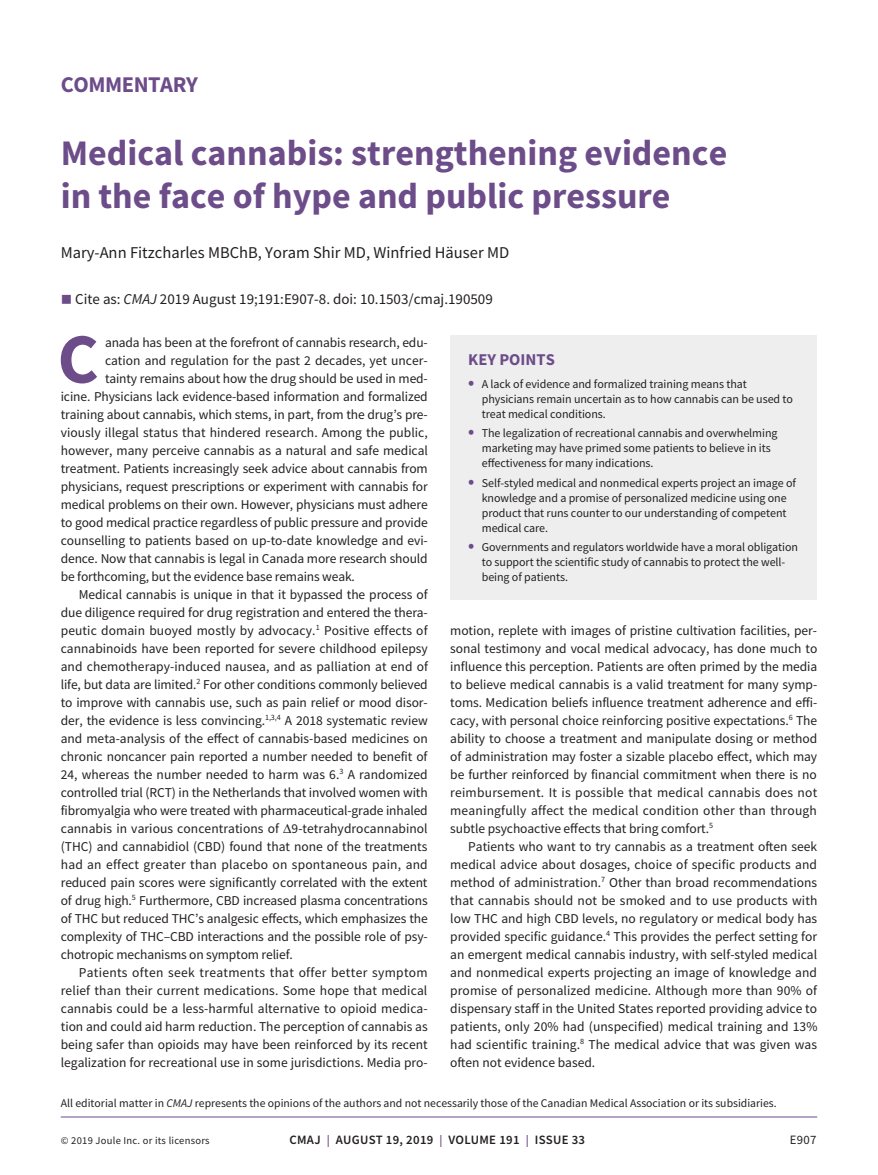
<style>
.page{position:relative;width:878px;height:1175px;background:#fff}
.page>*{position:absolute;margin:0;border:0;box-sizing:border-box;transform-origin:0 0}
.t1{font:700 70.65px "Source Sans Pro";color:#6d4c8a}
.t2{font:700 36px/43.2px "Source Sans Pro";color:#6d4c8a}
.t3{font:700 22.5px "Source Sans Pro";letter-spacing:-.02em;color:#6d4c8a}
.t4{font:16.5px "Source Sans Pro";color:#231f20}
.t5{font:700 16.5px "Source Sans Pro";color:#6d4c8a}
.t6{font:15px "Source Sans Pro";color:#231f20}
.t7{font:13.5px/18px "Source Sans Pro";letter-spacing:-.005em;color:#231f20;text-align:justify}
.t8{font:13.5px "Source Sans Pro";letter-spacing:.015em;color:#231f20}
.t9{font:13.5px "Source Sans Pro";letter-spacing:.025em;color:#231f20}
.t10{font:600 12.75px "Source Sans Pro";letter-spacing:.025em;color:#231f20}
.t11{font:12.75px "Source Sans Pro";color:#231f20}
.t12{font:12px/15px "Source Sans Pro";letter-spacing:-.005em;color:#231f20}
.t13{font:11.7px "Source Sans Pro";color:#231f20}
.t14{font:10.5px "Source Sans Pro";letter-spacing:.025em;color:#231f20}
.s1{color:#6d4c8a}
.s2{font-style:italic}
.s3{font-weight:700;font-size:18px;color:#6d4c8a}
.s4{font-size:12px;color:#6d4c8a}
</style>
<div class="page">
<hr style="left:61px;top:1116px;width:756px;height:1px;background:#6d4c8a">
<div style="left:450px;top:335px;width:367px;height:264px;background:#eeeeef"></div>
<h3 class="t3" style="left:61px;top:69px;width:139px">COMMENTARY</h3>
<h2 class="t2" style="left:61px;top:131px;width:668px">Medical cannabis: strengthening evidence in the face of hype and public pressure</h2>
<p class="t4" style="left:61px;top:242px;width:450px">Mary-Ann Fitzcharles MBChB, Yoram Shir MD, Winfried Häuser MD</p>
<p class="t6" style="left:61px;top:290px;width:433px"><span class="s1">■</span> Cite as: <span class="s2">CMAJ</span> 2019 August 19;191:E907-8. doi: 10.1503/cmaj.190509</p>
<h1 class="t1" style="left:57px;top:311px;width:43px">C</h1>
<p class="t7" style="left:105px;top:333px;width:324px">anada has been at the forefront of cannabis research, edu-</p>
<p class="t7" style="left:105px;top:351px;width:324px">cation and regulation for the past 2 decades, yet uncer-</p>
<p class="t7" style="left:105px;top:369px;width:324px">tainty remains about how the drug should be used in med-</p>
<p class="t7" style="left:61px;top:387px;width:368px">icine. Physicians lack evidence-based information and formalized</p>
<p class="t7" style="left:61px;top:405px;width:368px">training about cannabis, which stems, in part, from the drug’s pre-</p>
<p class="t7" style="left:61px;top:423px;width:368px">viously illegal status that hindered research. Among the public,</p>
<p class="t7" style="left:61px;top:441px;width:368px">however, many perceive cannabis as a natural and safe medical</p>
<p class="t7" style="left:61px;top:459px;width:368px">treatment. Patients increasingly seek advice about cannabis from</p>
<p class="t7" style="left:61px;top:477px;width:368px">physicians, request prescriptions or experiment with cannabis for</p>
<p class="t7" style="left:61px;top:495px;width:368px">medical problems on their own. However, physicians must adhere</p>
<p class="t7" style="left:61px;top:513px;width:368px">to good medical practice regardless of public pressure and provide</p>
<p class="t7" style="left:61px;top:531px;width:368px">counselling to patients based on up-to-date knowledge and evi-</p>
<p class="t7" style="left:61px;top:549px;width:368px">dence. Now that cannabis is legal in Canada more research should</p>
<p class="t7" style="left:61px;top:567px;width:296px">be forthcoming, but the evidence base remains weak.</p>
<p class="t7" style="left:79px;top:585px;width:350px">Medical cannabis is unique in that it bypassed the process of</p>
<p class="t7" style="left:61px;top:603px;width:368px">due diligence required for drug registration and entered the thera-</p>
<p class="t7" style="left:61px;top:621px;width:368px">peutic domain buoyed mostly by advocacy.<sup>1</sup> Positive effects of</p>
<p class="t7" style="left:61px;top:639px;width:368px">cannabinoids have been reported for severe childhood epilepsy</p>
<p class="t7" style="left:61px;top:657px;width:369px">and chemotherapy-induced nausea, and as palliation at end of</p>
<p class="t7" style="left:61px;top:675px;width:368px">life, but data are limited.<sup>2</sup> For other conditions commonly believed</p>
<p class="t7" style="left:61px;top:693px;width:368px">to improve with cannabis use, such as pain relief or mood disor-</p>
<p class="t7" style="left:61px;top:711px;width:368px">der, the evidence is less convincing.<sup>1,3,4</sup> A 2018 systematic review</p>
<p class="t7" style="left:61px;top:729px;width:369px">and meta-analysis of the effect of cannabis-based medicines on</p>
<p class="t7" style="left:61px;top:747px;width:368px">chronic noncancer pain reported a number needed to benefit of</p>
<p class="t7" style="left:61px;top:765px;width:368px">24, whereas the number needed to harm was 6.<sup>3</sup> A randomized</p>
<p class="t7" style="left:61px;top:783px;width:368px">controlled trial (RCT) in the Netherlands that involved women with</p>
<p class="t7" style="left:61px;top:801px;width:368px">fibromyalgia who were treated with pharmaceutical-grade inhaled</p>
<p class="t7" style="left:61px;top:819px;width:368px">cannabis in various concentrations of 9-tetrahydrocannabinol</p>
<p class="t7" style="left:61px;top:837px;width:368px">(THC) and cannabidiol (CBD) found that none of the treatments</p>
<p class="t8" style="left:61px;top:855px;width:368px">had an effect greater than placebo on spontaneous pain, and</p>
<p class="t7" style="left:61px;top:873px;width:368px">reduced pain scores were significantly correlated with the extent</p>
<p class="t7" style="left:61px;top:891px;width:368px">of drug high.<sup>5</sup> Furthermore, CBD increased plasma concentrations</p>
<p class="t7" style="left:61px;top:909px;width:368px">of THC but reduced THC’s analgesic effects, which emphasizes the</p>
<p class="t7" style="left:61px;top:927px;width:368px">complexity of THC–CBD interactions and the possible role of psy-</p>
<p class="t7" style="left:61px;top:945px;width:233px">chotropic mechanisms on symptom relief.</p>
<p class="t9" style="left:79px;top:963px;width:350px">Patients often seek treatments that offer better symptom</p>
<p class="t7" style="left:61px;top:981px;width:368px">relief than their current medications. Some hope that medical</p>
<p class="t7" style="left:61px;top:999px;width:368px">cannabis could be a less-harmful alternative to opioid medica-</p>
<p class="t7" style="left:61px;top:1017px;width:368px">tion and could aid harm reduction. The perception of cannabis as</p>
<p class="t7" style="left:61px;top:1035px;width:368px">being safer than opioids may have been reinforced by its recent</p>
<p class="t7" style="left:61px;top:1053px;width:368px">legalization for recreational use in some jurisdictions. Media pro-</p>
<p class="t5" style="left:468px;top:348px;width:88px">KEY POINTS</p>
<p class="t12" style="left:482px;top:376px;width:313px;text-indent:-14px"><span class="s3">•</span> A lack of evidence and formalized training means that physicians remain uncertain as to how cannabis can be used to treat medical conditions.</p>
<p class="t12" style="left:482px;top:425px;width:297px;text-indent:-14px"><span class="s3">•</span> The legalization of recreational cannabis and overwhelming marketing may have primed some patients to believe in its effectiveness for many indications.</p>
<p class="t12" style="left:482px;top:475px;width:316px;text-indent:-14px"><span class="s3">•</span> Self-styled medical and nonmedical experts project an image of knowledge and a promise of personalized medicine using one product that runs counter to our understanding of competent medical care.</p>
<p class="t12" style="left:482px;top:539px;width:318px;text-indent:-14px"><span class="s3">•</span> Governments and regulators worldwide have a moral obligation to support the scientific study of cannabis to protect the well&shy;being of patients.</p>
<p class="t7" style="left:450px;top:621px;width:368px">motion, replete with images of pristine cultivation facilities, per&shy;sonal testimony and vocal medical advocacy, has done much to influence this perception. Patients are often primed by the media to believe medical cannabis is a valid treatment for many symp&shy;toms. Medication beliefs influence treatment adherence and effi&shy;cacy, with personal choice reinforcing positive expectations.<sup>6</sup> The ability to choose a treatment and manipulate dosing or method of administration may foster a sizable placebo effect, which may be further reinforced by financial commitment when there is no reimbursement. It is possible that medical cannabis does not meaningfully affect the medical condition other than through subtle psychoactive effects that bring comfort.<sup>5</sup></p>
<p class="t7" style="left:450px;top:837px;width:369px;text-indent:18px">Patients who want to try cannabis as a treatment often seek medical advice about dosages, choice of specific products and method of administration.<sup>7</sup> Other than broad recommendations that cannabis should not be smoked and to use products with low THC and high CBD levels, no regulatory or medical body has provided specific guidance.<sup>4</sup> This provides the perfect setting for an emergent medical cannabis industry, with self-styled medical and nonmedical experts projecting an image of knowledge and promise of personalized medicine. Although more than 90% of dispensary staff in the United States reported providing advice to patients, only 20% had (unspecified) medical training and 13% had scientific training.<sup>8</sup> The medical advice that was given was often not evidence based.</p>
<p class="t13" style="left:61px;top:1095px;width:717px">All editorial matter in <span class="s2">CMAJ</span> represents the opinions of the authors and not necessarily those of the Canadian Medical Association or its subsidiaries.</p>
<p class="t14" style="left:61px;top:1134px;width:150px">© 2019 Joule Inc. or its licensors</p>
<p class="t10" style="left:289px;top:1131px;width:297px">CMAJ <span class="s4">|</span> AUGUST 19, 2019 <span class="s4">|</span> VOLUME 191 <span class="s4">|</span> ISSUE 33</p>
<p class="t11" style="left:789px;top:1132px;width:28px">E907</p>
</div>
